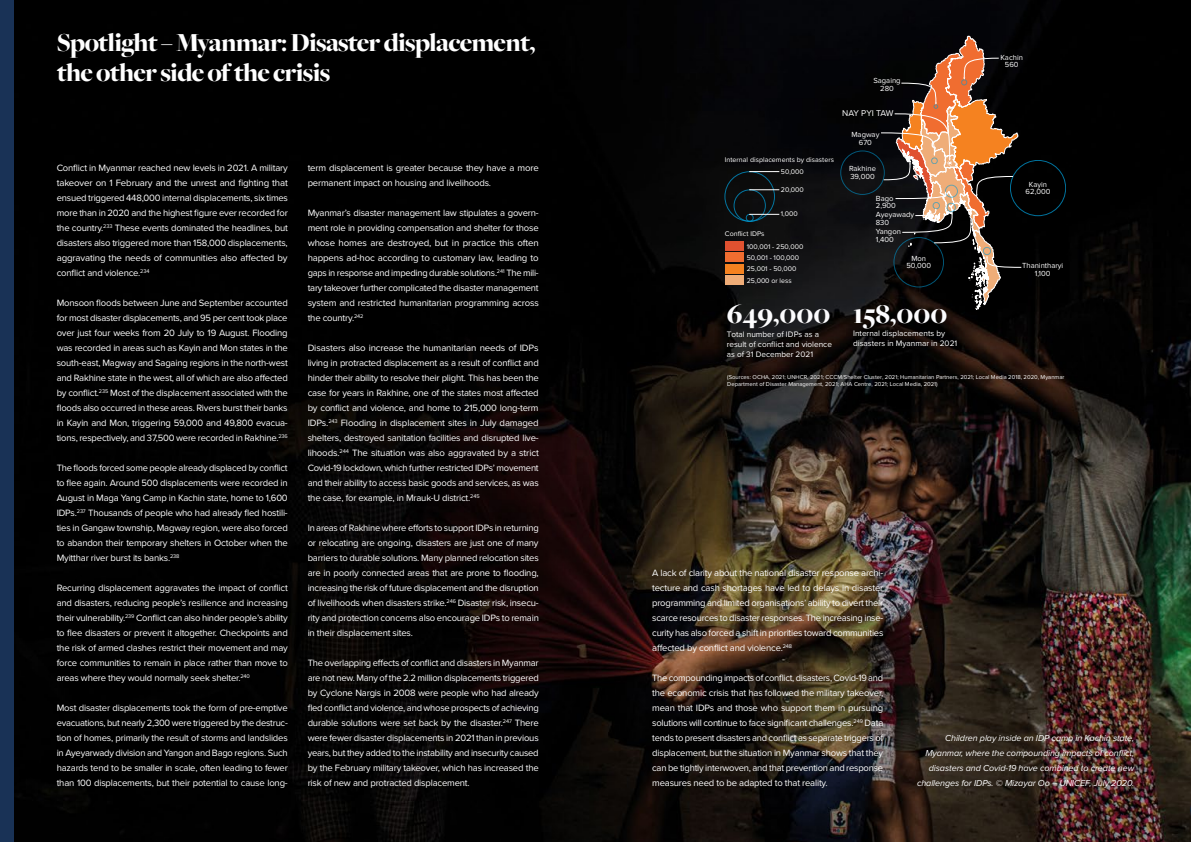
<style>
.page{position:relative;width:1191px;height:842px;background:#fff}
.page>*{position:absolute;margin:0;border:0;box-sizing:border-box;transform-origin:0 0}
.t1{font:900 28.2px "Freight Big Pro";color:#fcfcfe}
.t2{font:900 27px/30px "Freight Big Pro";letter-spacing:-.03em;color:#fff}
.t3{font:9.5px/15px "Proxima Nova";letter-spacing:-.02em;color:#fff;text-align:justify}
.t4{font:italic 9px/15px "Proxima Nova";letter-spacing:-.01em;color:#fff;text-align:right}
.t5{font:8.7px "Proxima Nova";letter-spacing:-.025em;color:#fff}
.t6{font:8.2px/9.9px "Proxima Nova";color:#fff}
.t7{font:7.6px/7.6px "Proxima Nova";color:#fff;text-align:center}
.t8{font:7.1px "Proxima Nova";color:#fff}
.t9{font:5.9px/7.1px "Proxima Nova";color:#fff}
</style>
<div class="page">
<div style="left:0;top:0;width:14px;height:842px;background:#193256"></div>
<img style="left:14px;top:0;width:1177px;height:842px">
<div style="left:1010px;top:160px;width:56px;height:56px;border:1px solid #0098d1;border-radius:50%"></div>
<div style="left:840px;top:151px;width:44px;height:44px;border:1px solid #0098d1;border-radius:50%"></div>
<svg style="left:880px;top:36px;width:141px;height:274px;background:#523929"></svg>
<div style="left:725px;top:276px;width:19px;height:9px;background:#efad78"></div>
<div style="left:725px;top:264px;width:19px;height:9px;background:#f58220"></div>
<div style="left:725px;top:253px;width:19px;height:9px;background:#f06d30"></div>
<div style="left:725px;top:241px;width:19px;height:9px;background:#e05130"></div>
<div style="left:724px;top:171px;width:51px;height:51px;border:1px solid #0098d1;border-radius:50%"></div>
<div style="left:733px;top:190px;width:32px;height:32px;border:1px solid #0098d1;border-radius:50%"></div>
<div style="left:746px;top:214px;width:7px;height:8px;border:1px solid #0098d1;border-radius:50%"></div>
<hr style="left:749px;top:214px;width:30px;height:1px;background:#fff">
<hr style="left:749px;top:190px;width:30px;height:1px;background:#fff">
<hr style="left:749px;top:171px;width:30px;height:1px;background:#fff">
<h2 class="t2" style="left:57px;top:27px;width:480px">Spotlight – Myanmar: Disaster displacement, the other side of the crisis</h2>
<p class="t3" style="left:57px;top:160px;width:233px">Conflict in Myanmar reached new levels in 2021. A military takeover on 1 February and the unrest and fighting that ensued triggered 448,000 internal displacements, six times more than in 2020 and the highest figure ever recorded for the country.<sup>233</sup> These events dominated the headlines, but disasters also triggered more than 158,000 displacements, aggravating the needs of communities also affected by conflict and violence.<sup>234</sup></p>
<p class="t3" style="left:57px;top:295px;width:233px">Monsoon floods between June and September accounted for most disaster displacements, and 95 per cent took place over just four weeks from 20 July to 19 August. Flooding was recorded in areas such as Kayin and Mon states in the south-east, Magway and Sagaing regions in the north-west and Rakhine state in the west, all of which are also affected by conflict.<sup>235</sup> Most of the displacement associated with the floods also occurred in these areas. Rivers burst their banks in Kayin and Mon, triggering 59,000 and 49,800 evacua&shy;tions, respectively, and 37,500 were recorded in Rakhine.<sup>236</sup></p>
<p class="t3" style="left:57px;top:460px;width:233px">The floods forced some people already displaced by conflict to flee again. Around 500 displacements were recorded in August in Maga Yang Camp in Kachin state, home to 1,600<br>IDPs.<sup>237</sup> Thousands of people who had already fled hostili&shy;ties in Gangaw township, Magway region, were also forced to abandon their temporary shelters in October when the Myitthar river burst its banks.<sup>238</sup></p>
<p class="t3" style="left:57px;top:580px;width:233px">Recurring displacement aggravates the impact of conflict and disasters, reducing people’s resilience and increasing their vulnerability.<sup>239</sup> Conflict can also hinder people’s ability to flee disasters or prevent it altogether. Checkpoints and the risk of armed clashes restrict their movement and may force communities to remain in place rather than move to areas where they would normally seek shelter.<sup>240</sup></p>
<p class="t3" style="left:57px;top:700px;width:233px">Most disaster displacements took the form of pre-emptive evacuations, but nearly 2,300 were triggered by the destruc&shy;tion of homes, primarily the result of storms and landslides in Ayeyarwady division and Yangon and Bago regions. Such hazards tend to be smaller in scale, often leading to fewer than 100 displacements, but their potential to cause long-</p>
<p class="t3" style="left:308px;top:160px;width:232px">term displacement is greater because they have a more permanent impact on housing and livelihoods.</p>
<p class="t3" style="left:308px;top:205px;width:233px">Myanmar’s disaster management law stipulates a govern&shy;ment role in providing compensation and shelter for those whose homes are destroyed, but in practice this often happens ad-hoc according to customary law, leading to gaps in response and impeding durable solutions.<sup>241</sup> The mili&shy;tary takeover further complicated the disaster management system and restricted humanitarian programming across the country.<sup>242</sup></p>
<p class="t3" style="left:308px;top:340px;width:233px">Disasters also increase the humanitarian needs of IDPs living in protracted displacement as a result of conflict and hinder their ability to resolve their plight. This has been the case for years in Rakhine, one of the states most affected by conflict and violence, and home to 215,000 long-term IDPs.<sup>243</sup> Flooding in displacement sites in July damaged shelters, destroyed sanitation facilities and disrupted live&shy;lihoods.<sup>244</sup> The situation was also aggravated by a strict Covid-19 lockdown, which further restricted IDPs’ movement and their ability to access basic goods and services, as was the case, for example, in Mrauk-U district.<sup>245</sup></p>
<p class="t3" style="left:308px;top:520px;width:233px">In areas of Rakhine where efforts to support IDPs in returning or relocating are ongoing, disasters are just one of many barriers to durable solutions. Many planned relocation sites are in poorly connected areas that are prone to flooding, increasing the risk of future displacement and the disruption of livelihoods when disasters strike.<sup>246</sup> Disaster risk, insecu&shy;rity and protection concerns also encourage IDPs to remain in their displacement sites.</p>
<p class="t3" style="left:308px;top:655px;width:233px">The overlapping effects of conflict and disasters in Myanmar are not new. Many of the 2.2 million displacements triggered by Cyclone Nargis in 2008 were people who had already fled conflict and violence, and whose prospects of achieving durable solutions were set back by the disaster.<sup>247</sup> There were fewer disaster displacements in 2021 than in previous years, but they added to the instability and insecurity caused by the February military takeover, which has increased the risk of new and protracted displacement.</p>
<p class="t7" style="left:1000px;top:53px;width:24px">Kachin<br>560</p>
<p class="t7" style="left:873px;top:76px;width:29px">Sagaing<br>280</p>
<p class="t5" style="left:842px;top:106px;width:53px">NAY PYI TAW</p>
<p class="t7" style="left:851px;top:130px;width:29px">Magway<br>670</p>
<p class="t8" style="left:725px;top:154px;width:111px">Internal displacements by disasters</p>
<p class="t8" style="left:781px;top:166px;width:25px">50,000</p>
<p class="t8" style="left:781px;top:184px;width:25px">20,000</p>
<p class="t7" style="left:849px;top:165px;width:28px;text-align:left">Rakhine<br>39,000</p>
<p class="t7" style="left:876px;top:194px;width:22px;text-align:left">Bago<br>2,900</p>
<p class="t7" style="left:1025px;top:180px;width:26px">Kayin<br>62,000</p>
<p class="t8" style="left:781px;top:209px;width:18px">1,000</p>
<p class="t7" style="left:876px;top:210px;width:40px;text-align:left">Ayeyawady<br>830</p>
<p class="t8" style="left:725px;top:229px;width:41px">Conflict IDPs</p>
<p class="t8" style="left:746px;top:241px;width:58px">100,001 - 250,000</p>
<p class="t7" style="left:876px;top:227px;width:27px;text-align:left">Yangon<br>1,400</p>
<p class="t8" style="left:746px;top:252px;width:54px">50,001 - 100,000</p>
<p class="t8" style="left:746px;top:264px;width:51px">25,001 - 50,000</p>
<p class="t8" style="left:746px;top:275px;width:46px">25,000 or less</p>
<p class="t7" style="left:906px;top:254px;width:26px">Mon<br>50,000</p>
<p class="t7" style="left:1022px;top:262px;width:43px">Thanintharyi<br>1,100</p>
<h1 class="t1" style="left:726px;top:296px;width:105px">649,000</h1>
<p class="t6" style="left:726px;top:329px;width:107px">Total number of IDPs as a result of conflict and violence as of 31 December 2021</p>
<h1 class="t1" style="left:853px;top:296px;width:96px">158,000</h1>
<p class="t6" style="left:853px;top:328px;width:106px">Internal displacements by disasters in Myanmar in 2021</p>
<p class="t9" style="left:727px;top:373px;width:338px">(Sources: OCHA, 2021; UNHCR, 2021; CCCM/Shelter Cluster, 2021; Humanitarian Partners, 2021; Local Media 2018, 2020, Myanmar<br>Department of Disaster Management, 2021; AHA Centre, 2021; Local Media, 2021)</p>
<p class="t3" style="left:652px;top:565px;width:233px">A lack of clarity about the national disaster response archi&shy;tecture and cash shortages have led to delays in disaster programming and limited organisations’ ability to divert their scarce resources to disaster responses. The increasing inse&shy;curity has also forced a shift in priorities toward communities affected by conflict and violence.<sup>248</sup></p>
<p class="t3" style="left:652px;top:670px;width:233px">The compounding impacts of conflict, disasters, Covid-19 and the economic crisis that has followed the military takeover, mean that IDPs and those who support them in pursuing solutions will continue to face significant challenges.<sup>249</sup> Data tends to present disasters and conflict as separate triggers of displacement, but the situation in Myanmar shows that they can be tightly interwoven, and that prevention and response measures need to be adapted to that reality.</p>
<p class="t4" style="left:917px;top:730px;width:219px">Children play inside an IDP camp in Kachin state, Myanmar, where the compounding impacts of conflict, disasters and Covid-19 have combined to create new challenges for IDPs. © Mizayar Oo – UNICEF, July 2020.</p>
</div>
